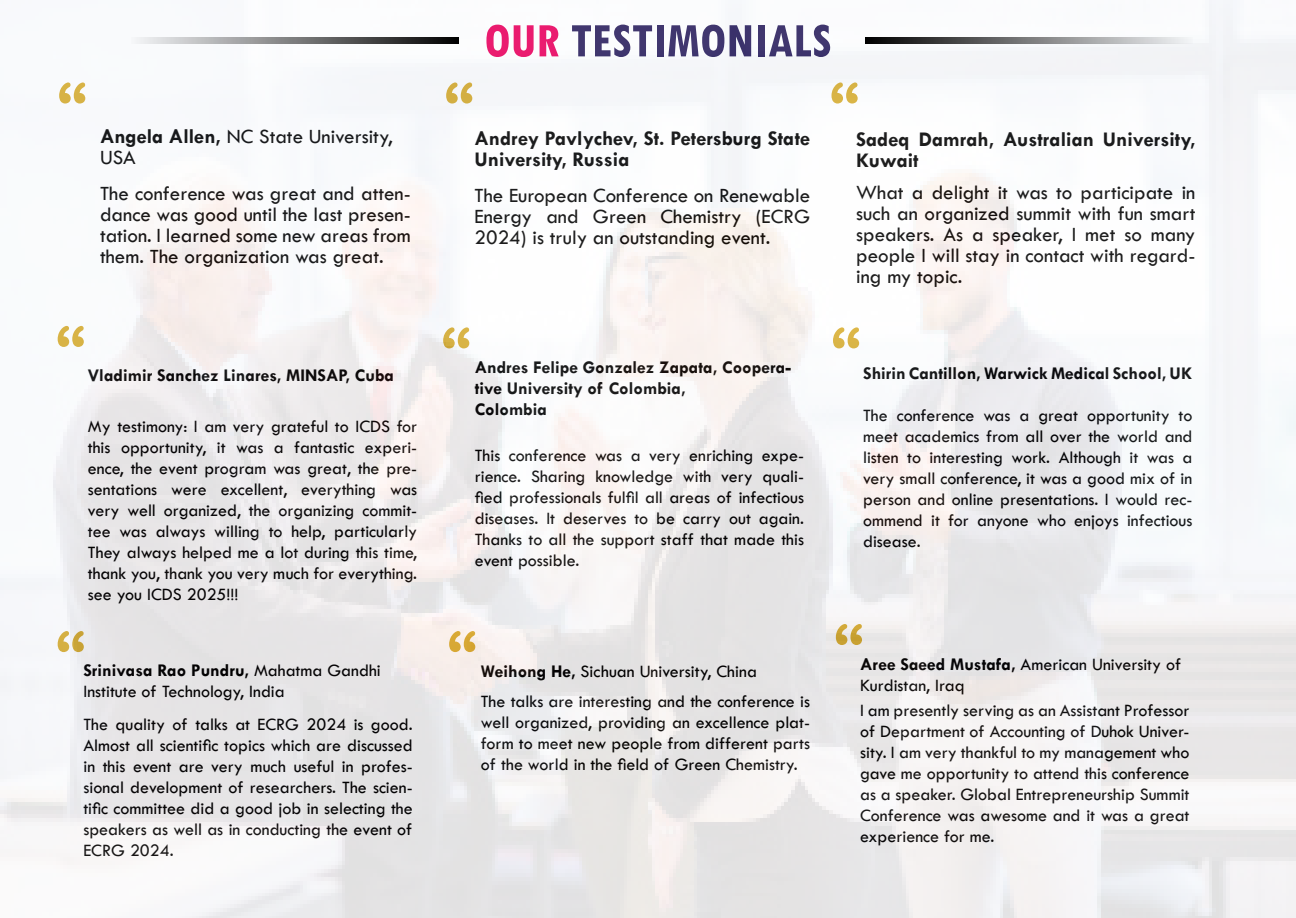
<style>
.page{position:relative;width:1296px;height:918px;background:#fff}
.page>*{position:absolute;margin:0;border:0;box-sizing:border-box;transform-origin:0 0}
.t1{font:72px "Arial Rounded MT Bold";color:#d9ae30}
.t2{font:700 condensed 51px "Tw Cen";color:#2b1f5d}
.t3{font:21px/21px "Tw Cen";color:#000;text-align:justify}
.t4{font:700 21px/21px "Tw Cen";color:#000}
.t5{font:18px/21px "Tw Cen";color:#000;text-align:justify}
.t6{font:700 18px/21px "Tw Cen";color:#000}
.s1{color:#eb005e}
.s2{font-weight:700}
</style>
<div class="page">
<img style="left:0;top:0;width:1296px;height:918px">
<svg style="left:131px;top:37px;width:327px;height:7px;background:#7b7c7d"></svg>
<svg style="left:865px;top:38px;width:327px;height:6px;background:#7a7b7b"></svg>
<p class="t2" style="left:484px;top:10px;width:349px"><span class="s1">OUR</span> TESTIMONIALS</p>
<p class="t1" style="left:53px;top:67px;width:39px">‘‘</p>
<p class="t1" style="left:440px;top:67px;width:39px">‘‘</p>
<p class="t1" style="left:826px;top:67px;width:39px">‘‘</p>
<p class="t3" style="left:100px;top:126px;width:294px"><span class="s2">Angela Allen,</span> NC State University,<br>USA</p>
<p class="t3" style="left:100px;top:183px;width:312px">The conference was great and atten&shy;dance was good until the last presen&shy;tation. I learned some new areas from them. The organization was great.</p>
<p class="t4" style="left:475px;top:127px;width:337px">Andrey Pavlychev, St. Petersburg State<br>University, Russia</p>
<p class="t3" style="left:475px;top:185px;width:337px">The European Conference on Renewable Energy and Green Chemistry (ECRG 2024) is truly an outstanding event.</p>
<p class="t4" style="left:856px;top:129px;width:341px">Sadeq Damrah, Australian University,<br>Kuwait</p>
<p class="t3" style="left:856px;top:182px;width:341px">What a delight it was to participate in such an organized summit with fun smart speakers. As a speaker, I met so many people I will stay in contact with regard&shy;ing my topic.</p>
<p class="t1" style="left:52px;top:310px;width:39px">‘‘</p>
<p class="t1" style="left:437px;top:312px;width:39px">‘‘</p>
<p class="t1" style="left:827px;top:312px;width:39px">‘‘</p>
<p class="t6" style="left:88px;top:364px;width:308px">Vladimir Sanchez Linares, MINSAP, Cuba</p>
<p class="t5" style="left:88px;top:415px;width:331px">My testimony: I am very grateful to ICDS for this opportunity, it was a fantastic experi&shy;ence, the event program was great, the pre&shy;sentations were excellent, everything was very well organized, the organizing commit&shy;tee was always willing to help, particularly They always helped me a lot during this time, thank you, thank you very much for everything. see you ICDS 2025!!!</p>
<p class="t6" style="left:475px;top:356px;width:318px">Andres Felipe Gonzalez Zapata, Coopera&shy;tive University of Colombia,<br>Colombia</p>
<p class="t5" style="left:475px;top:445px;width:331px">This conference was a very enriching expe&shy;rience. Sharing knowledge with very quali&shy;fied professionals fulfil all areas of infectious diseases. It deserves to be carry out again.<br>Thanks to all the support staff that made this event possible.</p>
<p class="t6" style="left:863px;top:362px;width:331px">Shirin Cantillon, Warwick Medical School, UK</p>
<p class="t5" style="left:863px;top:405px;width:331px">The conference was a great opportunity to meet academics from all over the world and listen to interesting work. Although it was a very small conference, it was a good mix of in person and online presentations. I would rec&shy;ommend it for anyone who enjoys infectious disease.</p>
<p class="t1" style="left:52px;top:615px;width:39px">‘‘</p>
<p class="t1" style="left:443px;top:615px;width:39px">‘‘</p>
<p class="t1" style="left:830px;top:608px;width:39px">‘‘</p>
<p class="t5" style="left:83px;top:660px;width:299px"><span class="s2">Srinivasa Rao Pundru,</span> Mahatma Gandhi<br>Institute of Technology, India</p>
<p class="t5" style="left:83px;top:714px;width:331px">The quality of talks at ECRG 2024 is good.<br>Almost all scientific topics which are discussed in this event are very much useful in profes&shy;sional development of researchers. The scien&shy;tific committee did a good job in selecting the speakers as well as in conducting the event of ECRG 2024.</p>
<p class="t5" style="left:481px;top:661px;width:278px"><span class="s2">Weihong He,</span> Sichuan University, China</p>
<p class="t5" style="left:481px;top:691px;width:331px">The talks are interesting and the conference is well organized, providing an excellence plat&shy;form to meet new people from different parts of the world in the field of Green Chemistry.</p>
<p class="t5" style="left:860px;top:654px;width:323px"><span class="s2">Aree Saeed Mustafa,</span> American University of<br>Kurdistan, Iraq</p>
<p class="t5" style="left:860px;top:700px;width:331px">I am presently serving as an Assistant Professor of Department of Accounting of Duhok Univer&shy;sity. I am very thankful to my management who gave me opportunity to attend this conference as a speaker. Global Entrepreneurship Summit Conference was awesome and it was a great experience for me.</p>
</div>
